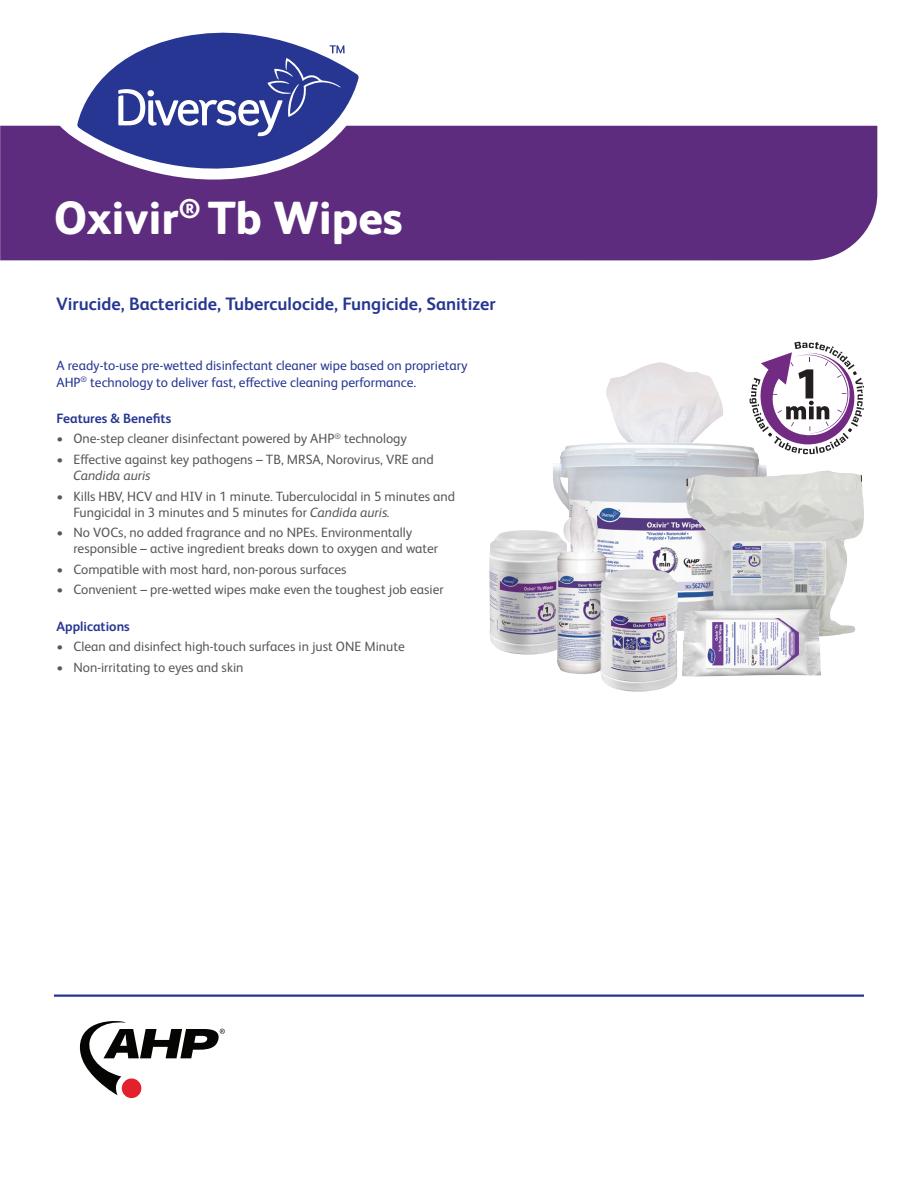
<style>
.page{position:relative;width:918px;height:1188px;background:#fff}
.page>*{position:absolute;margin:0;border:0;box-sizing:border-box;transform-origin:0 0}
.Fancy_Name_page_1{font:800 46.5px "FS Albert Pro";color:#fff}
.Product_Descriptor_p{font:700 18px "FS Albert Pro";color:#263692}
.t1{font:13.5px/16.2px "FS Albert Pro";color:#57585a}
.Intro_sentence_page{font:13.5px/16.2px "FS Albert Pro";color:#263692}
.Section_headings{font:700 13.5px "FS Albert Pro";color:#263692}
.s1{font-style:italic}
</style>
<div class="page">
<img style="left:489px;top:530px;width:64px;height:125px">
<svg style="left:122px;top:1078px;width:19px;height:20px"></svg>
<svg style="left:80px;top:1021px;width:145px;height:74px"></svg>
<div style="left:0;top:126px;width:877px;height:134px;background:#5d2c7e"></div>
<hr style="left:54px;top:995px;width:810px;height:2px;background:#263692">
<img style="left:553px;top:363px;width:302px;height:329px">
<svg style="left:749px;top:342px;width:115px;height:112px"></svg>
<svg style="left:57px;top:125px;width:317px;height:55px;background:#6a3d88"></svg>
<svg style="left:77px;top:32px;width:282px;height:149px"></svg>
<svg style="left:118px;top:45px;width:227px;height:91px;background:#4b58a4"></svg>
<p class="Fancy_Name_page_1" style="left:54px;top:181px;width:350px">Oxivir<sup>®</sup> Tb Wipes</p>
<p class="Product_Descriptor_p" style="left:56px;top:291px;width:441px">Virucide, Bactericide, Tuberculocide, Fungicide, Sanitizer</p>
<p class="Intro_sentence_page" style="left:57px;top:357px;width:413px">A ready-to-use pre-wetted disinfectant cleaner wipe based on proprietary<br>AHP<sup>®</sup> technology to deliver fast, effective cleaning performance.</p>
<p class="Section_headings" style="left:57px;top:409px;width:116px">Features &amp; Benefits</p>
<p class="t1" style="left:57px;top:430px;width:352px">• One-step cleaner disinfectant powered by AHP<sup>®</sup> technology</p>
<p class="t1" style="left:74px;top:450px;width:362px;text-indent:-17px">• Effective against key pathogens – TB, MRSA, Norovirus, VRE and<br><span class="s1">Candida auris</span></p>
<p class="t1" style="left:74px;top:487px;width:383px;text-indent:-17px">• Kills HBV, HCV and HIV in 1 minute. Tuberculocidal in 5 minutes and<br>Fungicidal in 3 minutes and 5 minutes for <span class="s1">Candida auris.</span></p>
<p class="t1" style="left:74px;top:523px;width:366px;text-indent:-17px">• No VOCs, no added fragrance and no NPEs. Environmentally responsible – active ingredient breaks down to oxygen and water</p>
<p class="t1" style="left:57px;top:560px;width:292px">• Compatible with most hard, non-porous surfaces</p>
<p class="t1" style="left:57px;top:581px;width:389px">• Convenient – pre-wetted wipes make even the toughest job easier</p>
<p class="Section_headings" style="left:57px;top:617px;width:75px">Applications</p>
<p class="t1" style="left:57px;top:637px;width:350px">• Clean and disinfect high-touch surfaces in just ONE Minute</p>
<p class="t1" style="left:57px;top:658px;width:188px">• Non-irritating to eyes and skin</p>
</div>
